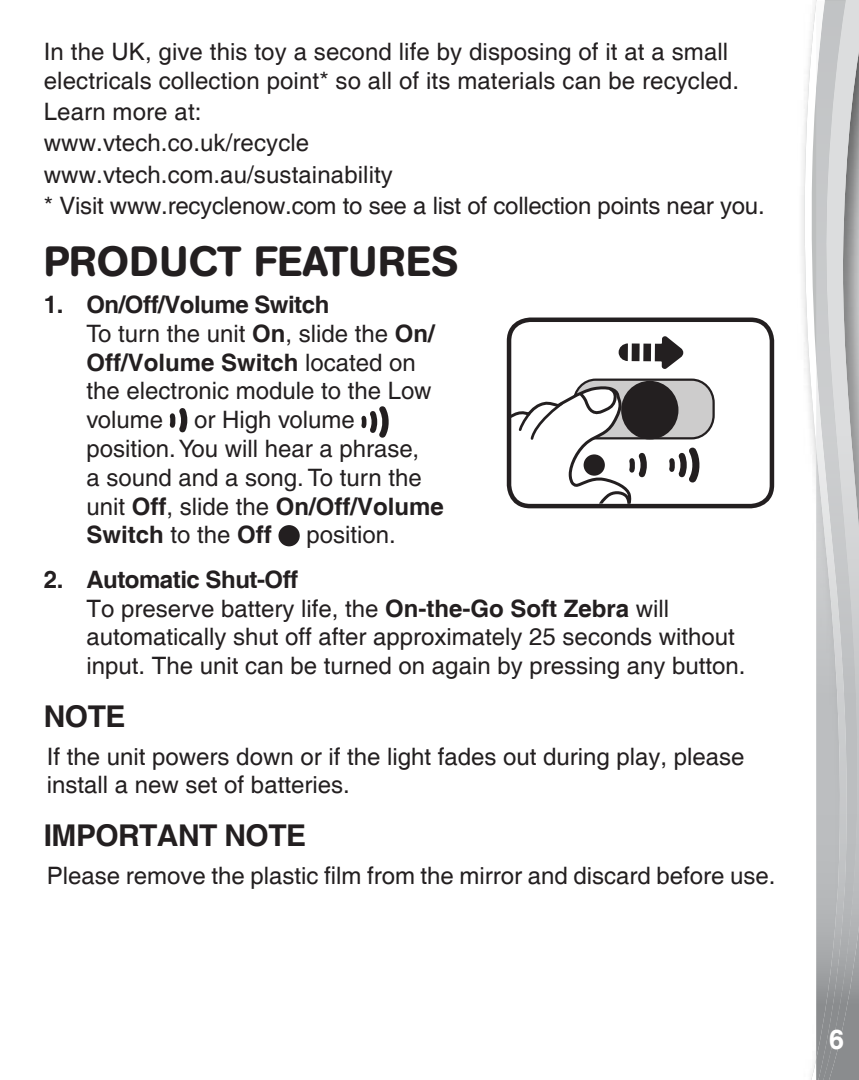
<style>
.page{position:relative;width:859px;height:1080px;background:#fff}
.page>*{position:absolute;margin:0;border:0;box-sizing:border-box;transform-origin:0 0}
.Headline{font:500 42px "AG Book Rounded";letter-spacing:.02em;color:#231f20}
.body_text1{font:700 30px "Helvetica";letter-spacing:-.02em;color:#231f20}
.t1{font:700 27px "Helvetica";color:#fff}
.body_text1-2{font:24px/28.8px "Helvetica";color:#231f20}
.point{font:24px/28.8px "Helvetica";letter-spacing:.005em;color:#231f20}
.body_text1-3{font:500 24px/28.8px "Helvetica";color:#231f20}
.body_text1-4{font:700 24px "Helvetica";letter-spacing:-.02em;color:#231f20}
.s1{font-weight:700}
</style>
<div class="page">
<svg style="left:804px;top:0;width:12px;height:1080px"></svg>
<img style="left:849px;top:3px;width:10px;height:1077px">
<svg style="left:816px;top:0;width:43px;height:3px"></svg>
<img style="left:816px;top:1px;width:33px;height:1079px">
<svg style="left:170px;top:408px;width:17px;height:24px"></svg>
<svg style="left:361px;top:406px;width:28px;height:32px"></svg>
<div style="left:278px;top:525px;width:22px;height:21px;background:#231f20;border-radius:50%"></div>
<svg style="left:574px;top:380px;width:140px;height:58px"></svg>
<svg style="left:510px;top:326px;width:191px;height:178px"></svg>
<div style="left:621px;top:381px;width:57px;height:58px;background:#231f20;border-radius:50%"></div>
<div style="left:507px;top:318px;width:267px;height:190px;border:4px solid #231f20;border-radius:21px"></div>
<p class="point" style="left:44px;top:38px;width:697px">In the UK, give this toy a second life by disposing of it at a small electricals collection point* so all of its materials can be recycled.</p>
<p class="point" style="left:44px;top:98px;width:159px">Learn more at:</p>
<p class="point" style="left:44px;top:130px;width:267px">www.vtech.co.uk/recycle</p>
<p class="point" style="left:44px;top:161px;width:351px">www.vtech.com.au/sustainability</p>
<p class="point" style="left:44px;top:192px;width:722px">* Visit www.recyclenow.com to see a list of collection points near you.</p>
<p class="Headline" style="left:44px;top:236px;width:416px">PRODUCT FEATURES</p>
<p class="body_text1-4" style="left:44px;top:290px;width:287px">1. On/Off/Volume Switch</p>
<p class="body_text1-3" style="left:86px;top:319px;width:350px">To turn the unit <span class="s1">On</span>, slide the <span class="s1">On/<br>Off/Volume Switch</span> located on the electronic module to the Low volume</p>
<p class="body_text1-3" style="left:86px;top:405px;width:359px;text-indent:108px">or High volume position. You will hear a phrase,<br>a sound and a song. To turn the unit <span class="s1">Off</span>, slide the <span class="s1">On/Off/Volume<br>Switch</span> to the <span class="s1">Off</span></p>
<p class="body_text1-3" style="left:306px;top:520px;width:91px">position.</p>
<p class="body_text1-4" style="left:44px;top:565px;width:256px">2. Automatic Shut-Off</p>
<p class="body_text1-2" style="left:86px;top:595px;width:661px">To preserve battery life, the <span class="s1">On-the-Go Soft Zebra</span> will automatically shut off after approximately 25 seconds without input. The unit can be turned on again by pressing any button.</p>
<p class="body_text1" style="left:44px;top:698px;width:83px">NOTE</p>
<p class="body_text1-2" style="left:47px;top:743px;width:699px">If the unit powers down or if the light fades out during play, please install a new set of batteries.</p>
<p class="body_text1" style="left:44px;top:818px;width:264px">IMPORTANT NOTE</p>
<p class="body_text1-2" style="left:47px;top:862px;width:730px">Please remove the plastic film from the mirror and discard before use.</p>
<p class="t1" style="left:829px;top:1023px;width:17px">6</p>
</div>
